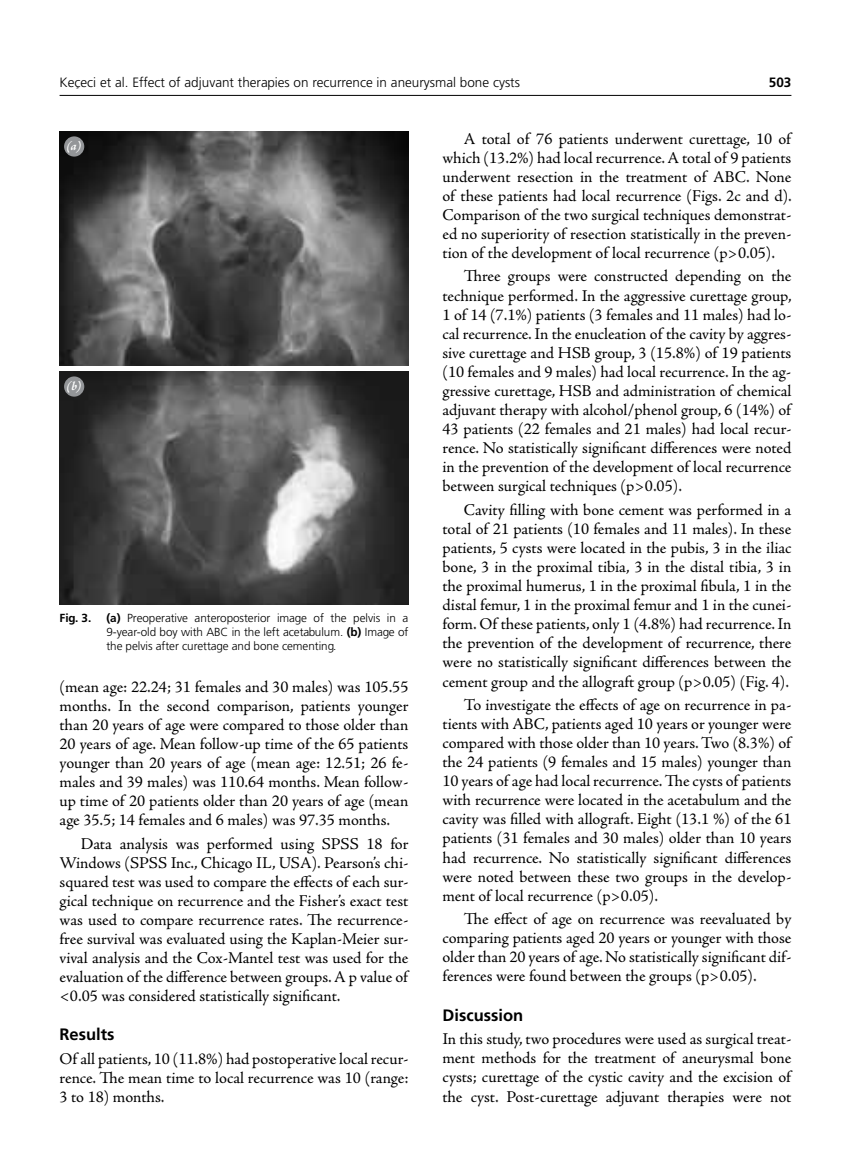
<style>
.page{position:relative;width:851px;height:1170px;background:#fff}
.page>*{position:absolute;margin:0;border:0;box-sizing:border-box;transform-origin:0 0}
.t1{font:16.5px/19px "Adobe Jenson Pro";letter-spacing:-.005em;color:#000;text-align:justify}
.t2{font:16.5px "Frutiger Bold Tr";color:#000}
.t3{font:13.5px "Frutiger Light Nr Tr";color:#000}
.t4{font:13.5px "Frutiger Bold Tr";color:#000}
.t5{font:italic 700 12.75px "Adobe Jenson Pro";color:#fff}
.t6{font:11.7px/14.1px "Frutiger Light Nr Tr";letter-spacing:-.005em;color:#000;text-align:justify}
.t7{font:11.7px "Frutiger Bold Tr";color:#000}
.s1{font-family:"Frutiger Bold Tr"}
</style>
<div class="page">
<img style="left:60px;top:132px;width:348px;height:233px">
<img style="left:60px;top:372px;width:348px;height:233px">
<div style="left:64px;top:136px;width:20px;height:21px;background:#939598;border-radius:50%"></div>
<div style="left:64px;top:376px;width:20px;height:20px;background:#939598;border-radius:50%"></div>
<hr style="left:60px;top:95px;width:731px;height:1px;background:#000">
<p class="t3" style="left:60px;top:74px;width:462px">Keçeci et al. Effect of adjuvant therapies on recurrence in aneurysmal bone cysts</p>
<p class="t4" style="left:768px;top:74px;width:24px">503</p>
<p class="t5" style="left:66px;top:138px;width:18px">(a)</p>
<p class="t5" style="left:66px;top:378px;width:18px">(b)</p>
<p class="t7" style="left:60px;top:611px;width:33px">Fig. 3.</p>
<p class="t6" style="left:106px;top:611px;width:303px"><span class="s1">(a)</span> Preoperative anteroposterior image of the pelvis in a 9-year-old boy with ABC in the left acetabulum. <span class="s1">(b)</span> Image of the pelvis after curettage and bone cementing.</p>
<p class="t1" style="left:60px;top:677px;width:350px">(mean age: 22.24; 31 females and 30 males) was 105.55 months. In the second comparison, patients younger than 20 years of age were compared to those older than 20 years of age. Mean follow-up time of the 65 patients younger than 20 years of age (mean age: 12.51; 26 fe&shy;males and 39 males) was 110.64 months. Mean follow&shy;up time of 20 patients older than 20 years of age (mean age 35.5; 14 females and 6 males) was 97.35 months.</p>
<p class="t1" style="left:60px;top:834px;width:350px;text-indent:21px">Data analysis was performed using SPSS 18 for Windows (SPSS Inc., Chicago IL, USA). Pearson’s chi&shy;squared test was used to compare the effects of each sur&shy;gical technique on recurrence and the Fisher’s exact test was used to compare recurrence rates. The recurrence&shy;free survival was evaluated using the Kaplan-Meier sur&shy;vival analysis and the Cox-Mantel test was used for the evaluation of the difference between groups. A p value of &lt;0.05 was considered statistically significant.</p>
<p class="t2" style="left:60px;top:1024px;width:56px">Results</p>
<p class="t1" style="left:60px;top:1049px;width:350px">Of all patients, 10 (11.8%) had postoperative local recur&shy;rence. The mean time to local recurrence was 10 (range:<br>3 to 18) months.</p>
<p class="t1" style="left:442px;top:129px;width:351px;text-indent:21px">A total of 76 patients underwent curettage, 10 of which (13.2%) had local recurrence. A total of 9 patients underwent resection in the treatment of ABC. None of these patients had local recurrence (Figs. 2c and d).<br>Comparison of the two surgical techniques demonstrat&shy;ed no superiority of resection statistically in the preven&shy;tion of the development of local recurrence (p&gt;0.05).</p>
<p class="t1" style="left:442px;top:267px;width:351px;text-indent:21px">Three groups were constructed depending on the technique performed. In the aggressive curettage group, 1 of 14 (7.1%) patients (3 females and 11 males) had lo&shy;cal recurrence. In the enucleation of the cavity by aggres&shy;sive curettage and HSB group, 3 (15.8%) of 19 patients (10 females and 9 males) had local recurrence. In the ag&shy;gressive curettage, HSB and administration of chemical adjuvant therapy with alcohol/phenol group, 6 (14%) of 43 patients (22 females and 21 males) had local recur&shy;rence. No statistically significant differences were noted in the prevention of the development of local recurrence between surgical techniques (p&gt;0.05).</p>
<p class="t1" style="left:442px;top:500px;width:350px;text-indent:21px">Cavity filling with bone cement was performed in a total of 21 patients (10 females and 11 males). In these patients, 5 cysts were located in the pubis, 3 in the iliac bone, 3 in the proximal tibia, 3 in the distal tibia, 3 in the proximal humerus, 1 in the proximal fibula, 1 in the distal femur, 1 in the proximal femur and 1 in the cunei&shy;form. Of these patients, only 1 (4.8%) had recurrence. In the prevention of the development of recurrence, there were no statistically significant differences between the cement group and the allograft group (p&gt;0.05) (Fig. 4).</p>
<p class="t1" style="left:442px;top:695px;width:350px;text-indent:21px">To investigate the effects of age on recurrence in pa&shy;tients with ABC, patients aged 10 years or younger were compared with those older than 10 years. Two (8.3%) of the 24 patients (9 females and 15 males) younger than 10 years of age had local recurrence. The cysts of patients with recurrence were located in the acetabulum and the cavity was filled with allograft. Eight (13.1 %) of the 61 patients (31 females and 30 males) older than 10 years had recurrence. No statistically significant differences were noted between these two groups in the develop&shy;ment of local recurrence (p&gt;0.05).</p>
<p class="t1" style="left:442px;top:909px;width:350px;text-indent:21px">The effect of age on recurrence was reevaluated by comparing patients aged 20 years or younger with those older than 20 years of age. No statistically significant dif&shy;ferences were found between the groups (p&gt;0.05).</p>
<p class="t2" style="left:442px;top:1005px;width:82px">Discussion</p>
<p class="t1" style="left:442px;top:1029px;width:350px">In this study, two procedures were used as surgical treat&shy;ment methods for the treatment of aneurysmal bone cysts; curettage of the cystic cavity and the excision of the cyst. Post-curettage adjuvant therapies were not</p>
</div>
